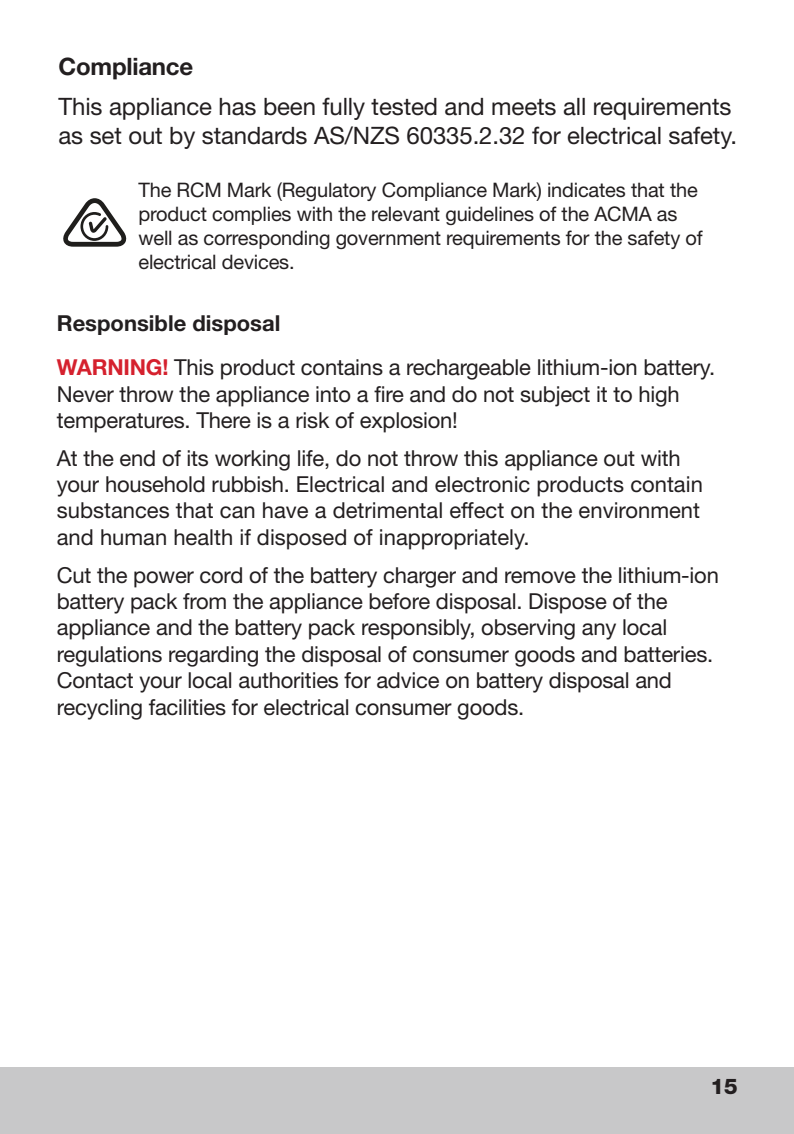
<style>
.page{position:relative;width:794px;height:1134px;background:#fff}
.page>*{position:absolute;margin:0;border:0;box-sizing:border-box;transform-origin:0 0}
.body_text{font:24px/28.8px "Helvetica Neue";letter-spacing:-.005em;color:#231f20}
.body_text-2{font:700 24px "Helvetica Neue LT Std";letter-spacing:-.01em;color:#231f20}
.Bullet{font:22px/26.4px "Helvetica Neue";letter-spacing:-.01em;color:#231f20}
.Subtitle{font:700 22px "Helvetica Neue LT Std";color:#231f20}
.t1{font:800 21.6px "Helvetica Neue";color:#231f20}
.body_text-3{font:20px/24px "Helvetica Neue";letter-spacing:-.01em;color:#231f20}
.s1{font-weight:700;color:#d5212e}
</style>
<div class="page">
<div style="left:0;top:1067px;width:794px;height:67px;background:#c8c8c9"></div>
<svg style="left:63px;top:198px;width:64px;height:49px"></svg>
<p class="body_text-2" style="left:59px;top:52px;width:136px">Compliance</p>
<p class="body_text" style="left:59px;top:92px;width:680px">This appliance has been fully tested and meets all requirements as set out by standards AS/NZS 60335.2.32 for electrical safety.</p>
<p class="body_text-3" style="left:138px;top:177px;width:565px">The RCM Mark (Regulatory Compliance Mark) indicates that the product complies with the relevant guidelines of the ACMA as well as corresponding government requirements for the safety of electrical devices.</p>
<p class="Subtitle" style="left:57px;top:309px;width:225px">Responsible disposal</p>
<p class="Bullet" style="left:57px;top:354px;width:660px"><span class="s1">WARNING!</span> This product contains a rechargeable lithium-ion battery.<br>Never throw the appliance into a fire and do not subject it to high temperatures. There is a risk of explosion!</p>
<p class="Bullet" style="left:57px;top:444px;width:647px">At the end of its working life, do not throw this appliance out with your household rubbish. Electrical and electronic products contain substances that can have a detrimental effect on the environment and human health if disposed of inappropriately.</p>
<p class="Bullet" style="left:57px;top:561px;width:663px">Cut the power cord of the battery charger and remove the lithium-ion battery pack from the appliance before disposal. Dispose of the appliance and the battery pack responsibly, observing any local regulations regarding the disposal of consumer goods and batteries.<br>Contact your local authorities for advice on battery disposal and recycling facilities for electrical consumer goods.</p>
<p class="t1" style="left:710px;top:1073px;width:29px">15</p>
</div>
